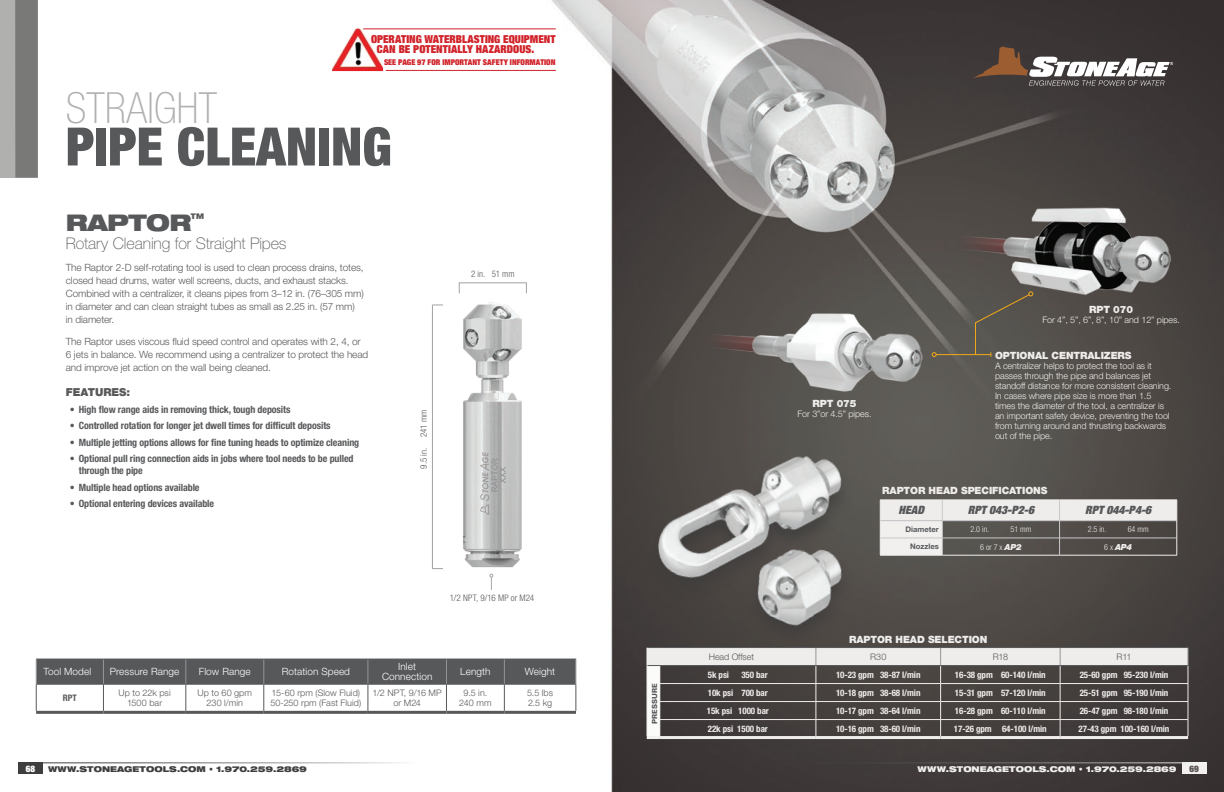
<style>
.page{position:relative;width:1224px;height:792px;background:#fff}
.page>*{position:absolute;margin:0;border:0;box-sizing:border-box;transform-origin:0 0}
.t1{font:900 condensed 53px "Helvetica Neue LT Std";color:#57585a}
.t2{font:100 condensed 43px "Helvetica Neue LT Std";color:#b0b1af}
.t3{font:900 expanded 23px "Helvetica Neue LT Std";letter-spacing:-.025em;color:#57585a}
.t4{font:100 16px "Helvetica Neue LT Std";letter-spacing:-.005em;color:#57585a}
.t5{font:italic 900 condensed 11.5px "Helvetica Neue LT Std";color:#57585a}
.t6{font:900 condensed 11px/10px "Helvetica Neue LT Std";color:#d1232a}
.t7{font:900 11px "Helvetica Neue LT Std";color:#57585a}
.t8{font:300 10px/13px "Helvetica Neue LT Std";letter-spacing:-.01em;color:#57585a}
.t9{font:700 condensed 10px/12px "Helvetica Neue LT Std";letter-spacing:-.01em;color:#57585a}
.t10{font:900 10px "Helvetica Neue LT Std";letter-spacing:-.01em;color:#efedec}
.t11{font:300 10px/10px "Helvetica Neue LT Std";letter-spacing:.01em;color:#fff;text-align:center}
.t12{font:300 9px/10px "Helvetica Neue LT Std";letter-spacing:-.01em;color:#efedec}
.t13{font:700 condensed 9px "Helvetica Neue LT Std";letter-spacing:-.01em;color:#efedec}
.t14{font:300 9px/10px "Helvetica Neue LT Std";letter-spacing:.01em;color:#57585a;text-align:center}
.t15{font:300 condensed 9px "Helvetica Neue LT Std";letter-spacing:-.005em;color:#57585a}
.t16{font:300 condensed 9px "Helvetica Neue LT Std";letter-spacing:.015em;color:#57585a}
.t17{font:300 9px "Helvetica Neue LT Std";letter-spacing:-.01em;color:#57585a}
.t18{font:700 condensed 9px "Helvetica Neue LT Std";color:#57585a}
.t19{font:900 condensed 9px "Helvetica Neue LT Std";color:#fff}
.t20{font:900 condensed 9px "Helvetica Neue LT Std";color:#5a5253}
.t21{font:italic 900 8.4px "Helvetica Neue LT Std";color:#efedec}
.t22{font:300 condensed 8.2px "Helvetica Neue LT Std";color:#efedec}
.t23{font:900 condensed 8px "Helvetica Neue LT Std";color:#d1232a}
.t24{font:900 expanded 8px "Helvetica Neue LT Std";letter-spacing:.005em;color:#3e3e3f}
.t25{font:900 expanded 8px "Helvetica Neue LT Std";letter-spacing:.005em;color:#f1f0ef}
.t26{font:700 7.7px "Helvetica Neue LT Std";color:#57585a}
.t27{font:900 7px "Univers LT Std";color:#57585a}
.s1{font-weight:900;font-style:italic;font-stretch:normal;font-size:8.4px}
.s2{font-weight:300;font-style:normal;font-stretch:condensed;font-size:8.2px}
</style>
<div class="page">
<img style="left:18px;top:0;width:1206px;height:792px">
<svg style="left:973px;top:46px;width:200px;height:40px"></svg>
<img style="left:438px;top:295px;width:115px;height:278px">
<svg style="left:490px;top:574px;width:3px;height:16px"></svg>
<hr style="left:432px;top:305px;width:1px;height:264px;background:#231f20">
<hr style="left:459px;top:283px;width:68px;height:1px;background:#231f20">
<svg style="left:36px;top:659px;width:541px;height:52px"></svg>
<hr style="left:36px;top:711px;width:67px;height:3px;background:#57585a">
<hr style="left:103px;top:711px;width:83px;height:3px;background:#57585a">
<hr style="left:186px;top:711px;width:78px;height:3px;background:#57585a">
<hr style="left:264px;top:711px;width:104px;height:3px;background:#57585a">
<hr style="left:368px;top:711px;width:78px;height:3px;background:#57585a">
<hr style="left:446px;top:711px;width:58px;height:3px;background:#57585a">
<hr style="left:504px;top:711px;width:72px;height:3px;background:#57585a">
<img style="left:624px;top:376px;width:311px;height:283px">
<hr style="left:936px;top:354px;width:55px;height:1px;background:#f1aa18">
<div style="left:0;top:0;width:38px;height:178px;background:#b0b1af"></div>
<div style="left:15px;top:0;width:23px;height:178px;background:#797a78"></div>
<img style="left:707px;top:293px;width:245px;height:143px">
<img style="left:959px;top:182px;width:241px;height:125px">
<svg style="left:647px;top:647px;width:542px;height:92px;background:#726e6c"></svg>
<div style="left:974px;top:291px;width:59px;height:66px;background:#575550"></div>
<div style="left:1182px;top:763px;width:24px;height:11px;background:#f1f0ef"></div>
<hr style="left:810px;top:763px;width:396px;height:1px;background:#fff">
<hr style="left:363px;top:28px;width:193px;height:1px;background:#d1232a">
<hr style="left:386px;top:70px;width:170px;height:1px;background:#d1232a">
<img style="left:332px;top:29px;width:51px;height:42px">
<hr style="left:880px;top:555px;width:62px;height:1px;background:#efedec">
<hr style="left:942px;top:555px;width:118px;height:1px;background:#efedec">
<hr style="left:1060px;top:555px;width:117px;height:1px;background:#efedec">
<svg style="left:880px;top:500px;width:298px;height:55px;background:#a4a19f"></svg>
<hr style="left:881px;top:520px;width:62px;height:1px;background:#c7c8ca">
<hr style="left:881px;top:538px;width:61px;height:1px;background:#c7c8ca">
<p class="t6" style="left:377px;top:34px;width:180px;text-indent:-6px">OPERATING WATERBLASTING EQUIPMENT<br>CAN BE POTENTIALLY HAZARDOUS.</p>
<p class="t23" style="left:384px;top:57px;width:173px">SEE PAGE 97 FOR IMPORTANT SAFETY INFORMATION</p>
<h2 class="t2" style="left:66px;top:84px;width:153px">STRAIGHT</h2>
<h1 class="t1" style="left:66px;top:114px;width:327px">PIPE CLEANING</h1>
<h3 class="t3" style="left:66px;top:208px;width:140px">RAPTOR<sup>™</sup></h3>
<h3 class="t4" style="left:66px;top:234px;width:222px">Rotary Cleaning for Straight Pipes</h3>
<p class="t8" style="left:66px;top:261px;width:300px">The Raptor 2-D self-rotating tool is used to clean process drains, totes, closed head drums, water well screens, ducts, and exhaust stacks.<br>Combined with a centralizer, it cleans pipes from 3–12 in. (76–305 mm) in diameter and can clean straight tubes as small as 2.25 in. (57 mm) in diameter.</p>
<p class="t8" style="left:66px;top:335px;width:304px">The Raptor uses viscous fluid speed control and operates with 2, 4, or<br>6 jets in balance. We recommend using a centralizer to protect the head and improve jet action on the wall being cleaned.</p>
<p class="t7" style="left:66px;top:386px;width:66px">FEATURES:</p>
<p class="t9" style="left:70px;top:403px;width:222px">• High flow range aids in removing thick, tough deposits</p>
<p class="t9" style="left:70px;top:420px;width:262px">• Controlled rotation for longer jet dwell times for difficult deposits</p>
<p class="t9" style="left:70px;top:436px;width:291px">• Multiple jetting options allows for fine tuning heads to optimize cleaning</p>
<p class="t9" style="left:79px;top:453px;width:276px;text-indent:-9px">• Optional pull ring connection aids in jobs where tool needs to be pulled through the pipe</p>
<p class="t9" style="left:70px;top:481px;width:131px">• Multiple head options available</p>
<p class="t9" style="left:70px;top:498px;width:146px">• Optional entering devices available</p>
<p class="t15" style="left:418px;top:469px;width:60px;rotate:-90deg">9.5 in. 241 mm</p>
<p class="t15" style="left:471px;top:268px;width:45px">2 in. 51 mm</p>
<p class="t16" style="left:450px;top:593px;width:86px">1/2 NPT, 9/16 MP or M24</p>
<p class="t11" style="left:43px;top:666px;width:49px">Tool Model</p>
<p class="t11" style="left:110px;top:666px;width:71px">Pressure Range</p>
<p class="t11" style="left:199px;top:666px;width:53px">Flow Range</p>
<p class="t11" style="left:282px;top:666px;width:70px">Rotation Speed</p>
<p class="t11" style="left:382px;top:661px;width:52px">Inlet<br>Connection</p>
<p class="t11" style="left:460px;top:666px;width:32px">Length</p>
<p class="t11" style="left:525px;top:666px;width:32px">Weight</p>
<p class="t18" style="left:63px;top:693px;width:15px">RPT</p>
<p class="t14" style="left:119px;top:688px;width:54px">Up to 22k psi<br>1500 bar</p>
<p class="t14" style="left:198px;top:688px;width:56px">Up to 60 gpm<br>230 l/min</p>
<p class="t14" style="left:270px;top:688px;width:93px;text-align:left">15-60 rpm (Slow Fluid)<br>50-250 rpm (Fast Fluid)</p>
<p class="t14" style="left:373px;top:688px;width:71px">1/2 NPT, 9/16 MP or M24</p>
<p class="t14" style="left:459px;top:688px;width:34px">9.5 in.<br>240 mm</p>
<p class="t14" style="left:527px;top:688px;width:28px;text-align:left">5.5 lbs<br>2.5 kg</p>
<p class="t19" style="left:26px;top:763px;width:11px">68</p>
<p class="t24" style="left:48px;top:764px;width:260px">WWW.STONEAGETOOLS.COM • 1.970.259.2869</p>
<p class="t27" style="left:650px;top:724px;width:42px;rotate:-90deg">PRESSURE</p>
<p class="t10" style="left:813px;top:397px;width:45px">RPT 075</p>
<p class="t12" style="left:798px;top:408px;width:75px">For 3”or 4.5” pipes.</p>
<p class="t10" style="left:1089px;top:303px;width:45px">RPT 070</p>
<p class="t12" style="left:1042px;top:314px;width:139px">For 4”, 5”, 6”, 8”, 10” and 12” pipes.</p>
<p class="t10" style="left:995px;top:350px;width:138px">OPTIONAL CENTRALIZERS</p>
<p class="t12" style="left:995px;top:361px;width:178px">A centralizer helps to protect the tool as it passes through the pipe and balances jet standoff distance for more consistent cleaning.<br>In cases where pipe size is more than 1.5 times the diameter of the tool, a centralizer is an important safety device, preventing the tool from turning around and thrusting backwards out of the pipe.</p>
<p class="t10" style="left:882px;top:484px;width:167px">RAPTOR HEAD SPECIFICATIONS</p>
<p class="t5" style="left:899px;top:503px;width:27px">HEAD</p>
<p class="t5" style="left:968px;top:503px;width:68px">RPT 043-P2-6</p>
<p class="t5" style="left:1085px;top:503px;width:68px">RPT 044-P4-6</p>
<p class="t26" style="left:905px;top:525px;width:35px">Diameter</p>
<p class="t22" style="left:970px;top:525px;width:20px">2.0 in.</p>
<p class="t22" style="left:1010px;top:525px;width:22px">51 mm</p>
<p class="t22" style="left:1088px;top:525px;width:20px">2.5 in.</p>
<p class="t22" style="left:1128px;top:525px;width:22px">64 mm</p>
<p class="t26" style="left:910px;top:542px;width:30px">Nozzles</p>
<p class="t22" style="left:980px;top:542px;width:43px">6 or 7 x <span class="s1">AP2</span></p>
<p class="t21" style="left:1104px;top:541px;width:29px"><span class="s2">6 x</span> AP4</p>
<p class="t10" style="left:849px;top:633px;width:140px">RAPTOR HEAD SELECTION</p>
<p class="t17" style="left:709px;top:651px;width:47px">Head Offset</p>
<p class="t14" style="left:870px;top:651px;width:18px">R30</p>
<p class="t14" style="left:993px;top:651px;width:17px">R18</p>
<p class="t14" style="left:1117px;top:651px;width:16px">R11</p>
<p class="t13" style="left:708px;top:669px;width:23px">5k psi</p>
<p class="t13" style="left:741px;top:669px;width:28px">350 bar</p>
<p class="t13" style="left:836px;top:669px;width:86px">10-23 gpm 38-87 l/min</p>
<p class="t13" style="left:955px;top:669px;width:92px">16-38 gpm 60-140 l/min</p>
<p class="t13" style="left:1080px;top:669px;width:90px">25-60 gpm 95-230 l/min</p>
<p class="t13" style="left:708px;top:687px;width:62px">10k psi 700 bar</p>
<p class="t13" style="left:836px;top:687px;width:86px">10-18 gpm 38-68 l/min</p>
<p class="t13" style="left:955px;top:687px;width:92px">15-31 gpm 57-120 l/min</p>
<p class="t13" style="left:1080px;top:687px;width:90px">25-51 gpm 95-190 l/min</p>
<p class="t13" style="left:707px;top:705px;width:64px">15k psi 1000 bar</p>
<p class="t13" style="left:836px;top:705px;width:86px">10-17 gpm 38-64 l/min</p>
<p class="t13" style="left:955px;top:705px;width:92px">16-28 gpm 60-110 l/min</p>
<p class="t13" style="left:1080px;top:705px;width:90px">26-47 gpm 98-180 l/min</p>
<p class="t13" style="left:708px;top:723px;width:62px">22k psi 1500 bar</p>
<p class="t13" style="left:836px;top:723px;width:86px">10-16 gpm 38-60 l/min</p>
<p class="t13" style="left:954px;top:723px;width:94px">17-26 gpm 64-100 l/min</p>
<p class="t13" style="left:1079px;top:723px;width:92px">27-43 gpm 100-160 l/min</p>
<p class="t25" style="left:918px;top:764px;width:260px">WWW.STONEAGETOOLS.COM • 1.970.259.2869</p>
<p class="t20" style="left:1189px;top:763px;width:11px">69</p>
</div>
